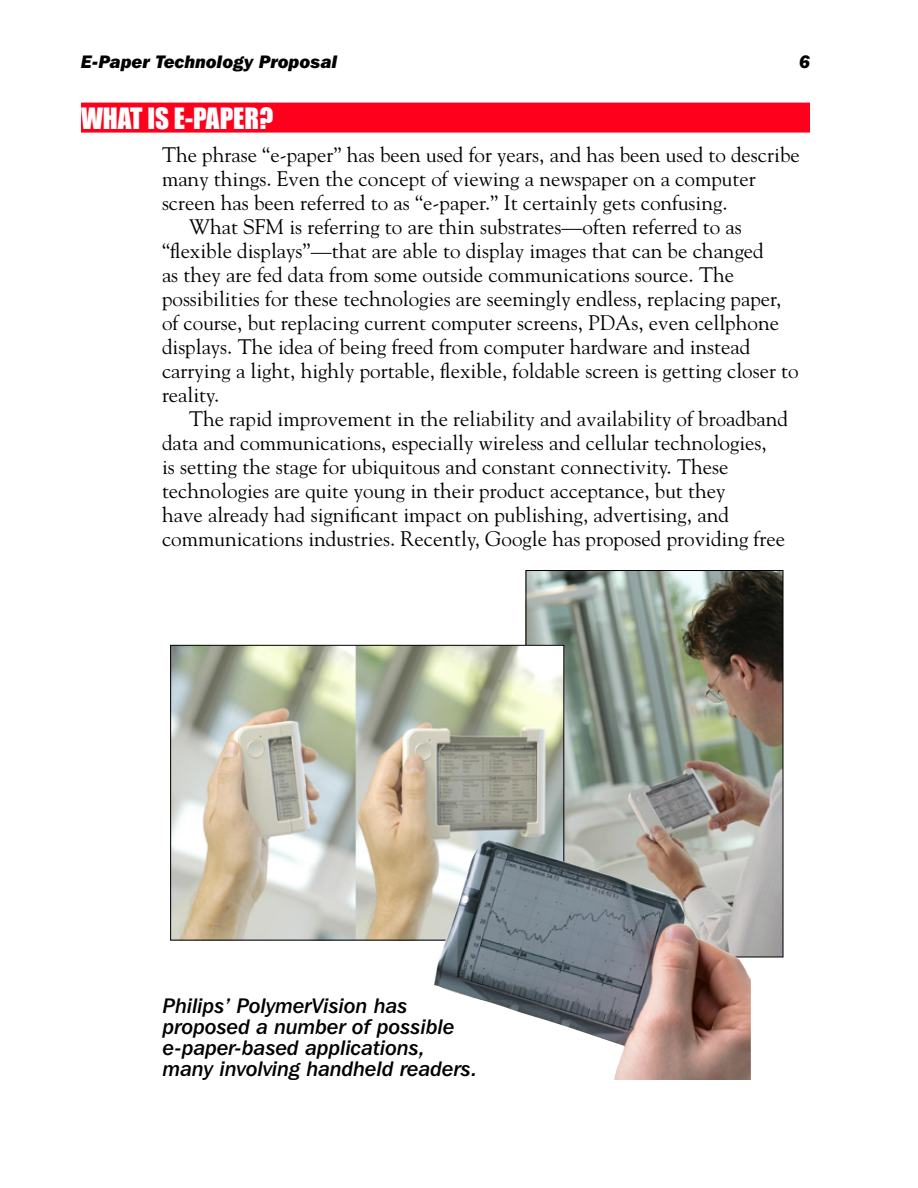
<style>
.page{position:relative;width:918px;height:1188px;background:#fff}
.page>*{position:absolute;margin:0;border:0;box-sizing:border-box;transform-origin:0 0}
.t1{font:27px "Impact";color:#fff}
.t2{font:21px "Goudy";color:#000}
.t3{font:21px/21px "Franklin Gothic IT Cby BT Med Ital";color:#000}
.t4{font:italic 800 18px "Franklin Gothic IT Cby BT";color:#000}
</style>
<div class="page">
<div style="left:81px;top:103px;width:729px;height:30px;background:#ff001c"></div>
<img style="left:528px;top:572px;width:253px;height:383px">
<img style="left:172px;top:647px;width:390px;height:291px">
<img style="left:434px;top:840px;width:317px;height:240px">
<p class="t4" style="left:81px;top:51px;width:258px">E-Paper Technology Proposal</p>
<p class="t4" style="left:799px;top:51px;width:12px">6</p>
<p class="t1" style="left:81px;top:102px;width:194px">WHAT IS E-PAPER?</p>
<p class="t2" style="left:162px;top:142px;width:639px">The phrase “e-paper” has been used for years, and has been used to describe</p>
<p class="t2" style="left:162px;top:166px;width:595px">many things. Even the concept of viewing a newspaper on a computer</p>
<p class="t2" style="left:162px;top:190px;width:567px">screen has been referred to as “e-paper.” It certainly gets confusing.</p>
<p class="t2" style="left:189px;top:214px;width:554px">What SFM is referring to are thin substrates—often referred to as</p>
<p class="t2" style="left:162px;top:238px;width:603px">“flexible displays”—that are able to display images that can be changed</p>
<p class="t2" style="left:162px;top:262px;width:574px">as they are fed data from some outside communications source. The</p>
<p class="t2" style="left:162px;top:286px;width:621px">possibilities for these technologies are seemingly endless, replacing paper,</p>
<p class="t2" style="left:162px;top:310px;width:619px">of course, but replacing current computer screens, PDAs, even cellphone</p>
<p class="t2" style="left:162px;top:334px;width:590px">displays. The idea of being freed from computer hardware and instead</p>
<p class="t2" style="left:162px;top:358px;width:638px">carrying a light, highly portable, flexible, foldable screen is getting closer to</p>
<p class="t2" style="left:162px;top:382px;width:59px">reality.</p>
<p class="t2" style="left:189px;top:406px;width:601px">The rapid improvement in the reliability and availability of broadband</p>
<p class="t2" style="left:162px;top:430px;width:606px">data and communications, especially wireless and cellular technologies,</p>
<p class="t2" style="left:162px;top:454px;width:568px">is setting the stage for ubiquitous and constant connectivity. These</p>
<p class="t2" style="left:162px;top:478px;width:565px">technologies are quite young in their product acceptance, but they</p>
<p class="t2" style="left:162px;top:502px;width:568px">have already had significant impact on publishing, advertising, and</p>
<p class="t2" style="left:162px;top:526px;width:625px">communications industries. Recently, Google has proposed providing free</p>
<p class="t3" style="left:163px;top:994px;width:316px">Philips’ PolymerVision has proposed a number of possible e-paper-based applications, many involving handheld readers.</p>
</div>
